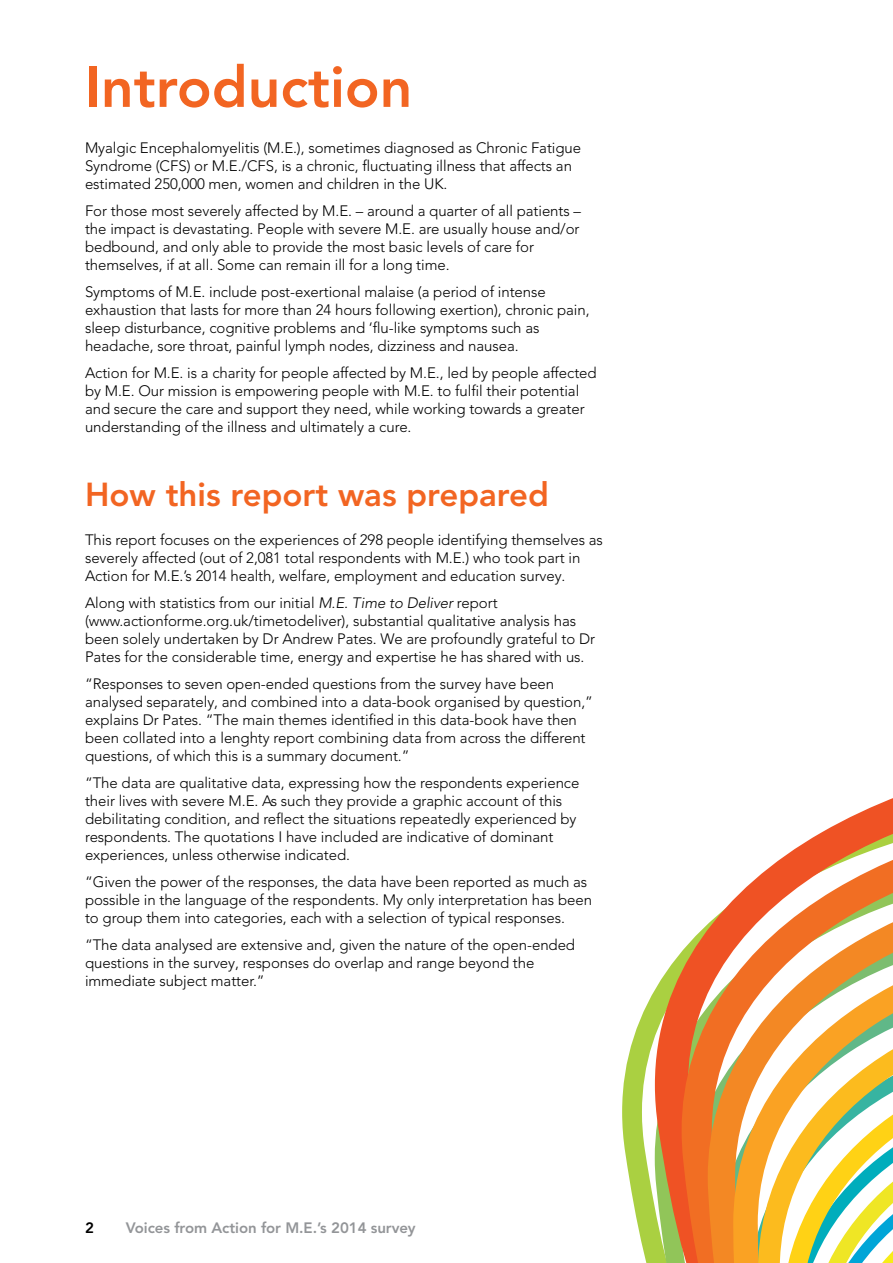
<style>
.page{position:relative;width:893px;height:1263px;background:#fff}
.page>*{position:absolute;margin:0;border:0;box-sizing:border-box;transform-origin:0 0}
.t1{font:800 57px "Avenir LT Pro";color:#f26522}
.t2{font:800 33px "Avenir LT Pro";color:#f26522}
.t3{font:300 15px/18px "Avenir LT Pro";letter-spacing:-.005em;color:#000}
.t4{font:800 15px "Avenir LT Pro";letter-spacing:-.005em;color:#939598}
.t5{font:800 15px "Avenir LT Pro";color:#000}
.s1{font-style:italic}
</style>
<div class="page">
<svg style="left:770px;top:807px;width:123px;height:60px"></svg>
<svg style="left:705px;top:867px;width:188px;height:60px"></svg>
<svg style="left:657px;top:927px;width:236px;height:59px"></svg>
<svg style="left:639px;top:986px;width:254px;height:37px"></svg>
<svg style="left:622px;top:1023px;width:271px;height:240px"></svg>
<h1 class="t1" style="left:85px;top:53px;width:329px">Introduction</h1>
<p class="t3" style="left:85px;top:139px;width:498px">Myalgic Encephalomyelitis (M.E.), sometimes diagnosed as Chronic Fatigue<br>Syndrome (CFS) or M.E./CFS, is a chronic, fluctuating illness that affects an estimated 250,000 men, women and children in the UK.</p>
<p class="t3" style="left:85px;top:202px;width:498px">For those most severely affected by M.E. – around a quarter of all patients – the impact is devastating. People with severe M.E. are usually house and/or bedbound, and only able to provide the most basic levels of care for themselves, if at all. Some can remain ill for a long time.</p>
<p class="t3" style="left:85px;top:283px;width:506px">Symptoms of M.E. include post-exertional malaise (a period of intense exhaustion that lasts for more than 24 hours following exertion), chronic pain, sleep disturbance, cognitive problems and ‘flu-like symptoms such as headache, sore throat, painful lymph nodes, dizziness and nausea.</p>
<p class="t3" style="left:85px;top:364px;width:513px">Action for M.E. is a charity for people affected by M.E., led by people affected by M.E. Our mission is empowering people with M.E. to fulfil their potential and secure the care and support they need, while working towards a greater understanding of the illness and ultimately a cure.</p>
<h2 class="t2" style="left:85px;top:475px;width:465px">How this report was prepared</h2>
<p class="t3" style="left:85px;top:530px;width:519px">This report focuses on the experiences of 298 people identifying themselves as severely affected (out of 2,081 total respondents with M.E.) who took part in<br>Action for M.E.’s 2014 health, welfare, employment and education survey.</p>
<p class="t3" style="left:85px;top:593px;width:512px">Along with statistics from our initial <span class="s1">M.E. Time to Deliver</span> report (www.actionforme.org.uk/timetodeliver), substantial qualitative analysis has been solely undertaken by Dr Andrew Pates. We are profoundly grateful to Dr Pates for the considerable time, energy and expertise he has shared with us.</p>
<p class="t3" style="left:85px;top:674px;width:509px">“Responses to seven open-ended questions from the survey have been analysed separately, and combined into a data-book organised by question,” explains Dr Pates. “The main themes identified in this data-book have then been collated into a lenghty report combining data from across the different questions, of which this is a summary document.”</p>
<p class="t3" style="left:85px;top:773px;width:496px">“The data are qualitative data, expressing how the respondents experience their lives with severe M.E. As such they provide a graphic account of this debilitating condition, and reflect the situations repeatedly experienced by respondents. The quotations I have included are indicative of dominant experiences, unless otherwise indicated.</p>
<p class="t3" style="left:85px;top:872px;width:508px">“Given the power of the responses, the data have been reported as much as possible in the language of the respondents. My only interpretation has been to group them into categories, each with a selection of typical responses.</p>
<p class="t3" style="left:85px;top:935px;width:492px">“The data analysed are extensive and, given the nature of the open-ended questions in the survey, responses do overlap and range beyond the immediate subject matter.”</p>
<p class="t5" style="left:85px;top:1219px;width:10px">2</p>
<p class="t4" style="left:126px;top:1219px;width:291px">Voices from Action for M.E.’s 2014 survey</p>
</div>
